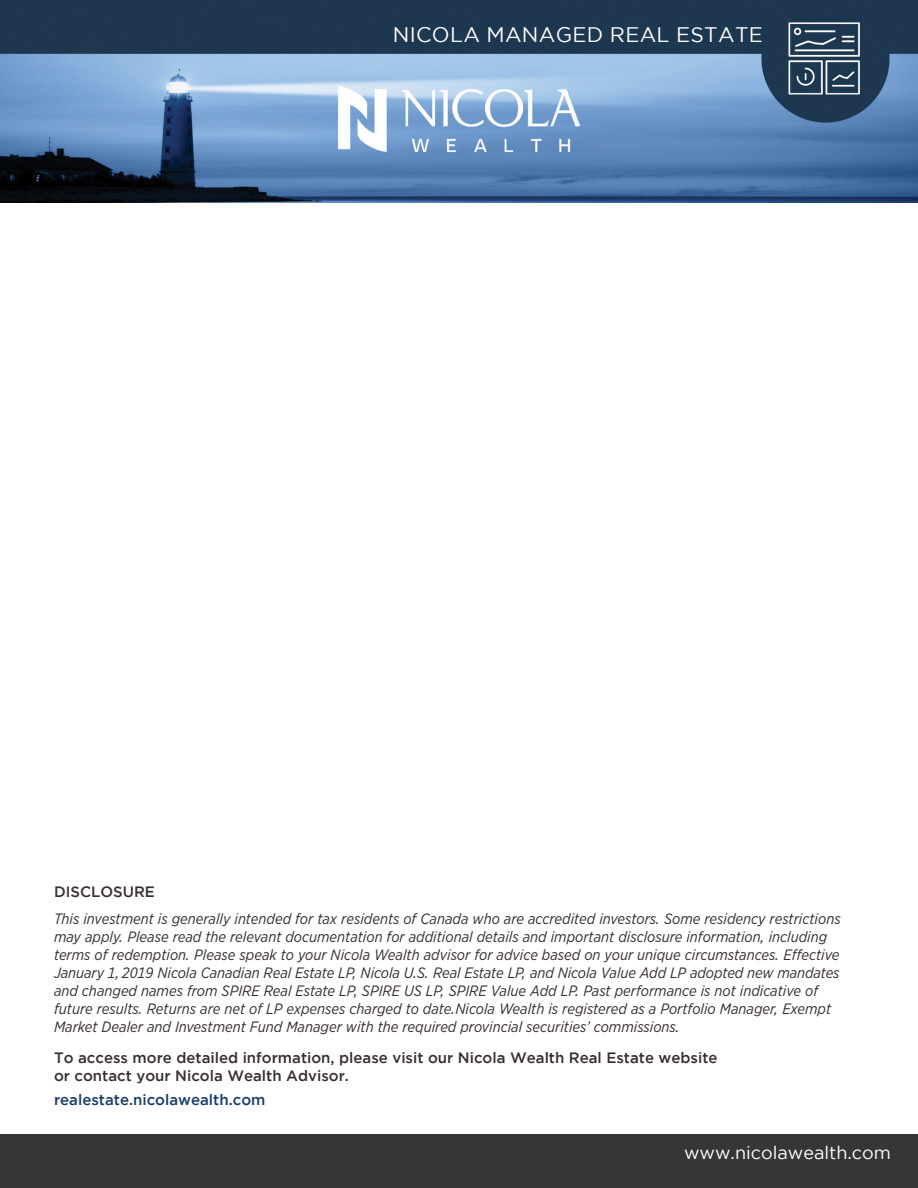
<style>
.page{position:relative;width:918px;height:1188px;background:#fff}
.page>*{position:absolute;margin:0;border:0;box-sizing:border-box;transform-origin:0 0}
.t1{font:21px "Gotham";letter-spacing:.015em;color:#fff}
.t2{font:18px "Gotham";color:#fff}
.t3{font:italic 15px/18px "Gotham Narrow";color:#372f2d}
.t4{font:500 15px/18px "Gotham";color:#372f2d}
.t5{font:500 15px "Gotham";color:#183c69}
</style>
<div class="page">
<div style="left:0;top:1134px;width:918px;height:54px;background:#363636"></div>
<img style="left:0;top:0;width:918px;height:202px">
<h1 class="t1" style="left:393px;top:23px;width:372px">NICOLA MANAGED REAL ESTATE</h1>
<p class="t4" style="left:54px;top:882px;width:103px">DISCLOSURE</p>
<p class="t3" style="left:54px;top:909px;width:788px">This investment is generally intended for tax residents of Canada who are accredited investors. Some residency restrictions may apply. Please read the relevant documentation for additional details and important disclosure information, including terms of redemption. Please speak to your Nicola Wealth advisor for advice based on your unique circumstances. Effective January 1, 2019 Nicola Canadian Real Estate LP, Nicola U.S. Real Estate LP, and Nicola Value Add LP adopted new mandates and changed names from SPIRE Real Estate LP, SPIRE US LP, SPIRE Value Add LP. Past performance is not indicative of future results. Returns are net of LP expenses charged to date.Nicola Wealth is registered as a Portfolio Manager, Exempt Market Dealer and Investment Fund Manager with the required provincial securities’ commissions.</p>
<p class="t4" style="left:54px;top:1049px;width:665px">To access more detailed information, please visit our Nicola Wealth Real Estate website or contact your Nicola Wealth Advisor.</p>
<p class="t5" style="left:54px;top:1091px;width:213px">realestate.nicolawealth.com</p>
<p class="t2" style="left:684px;top:1143px;width:208px">www.nicolawealth.com</p>
</div>
